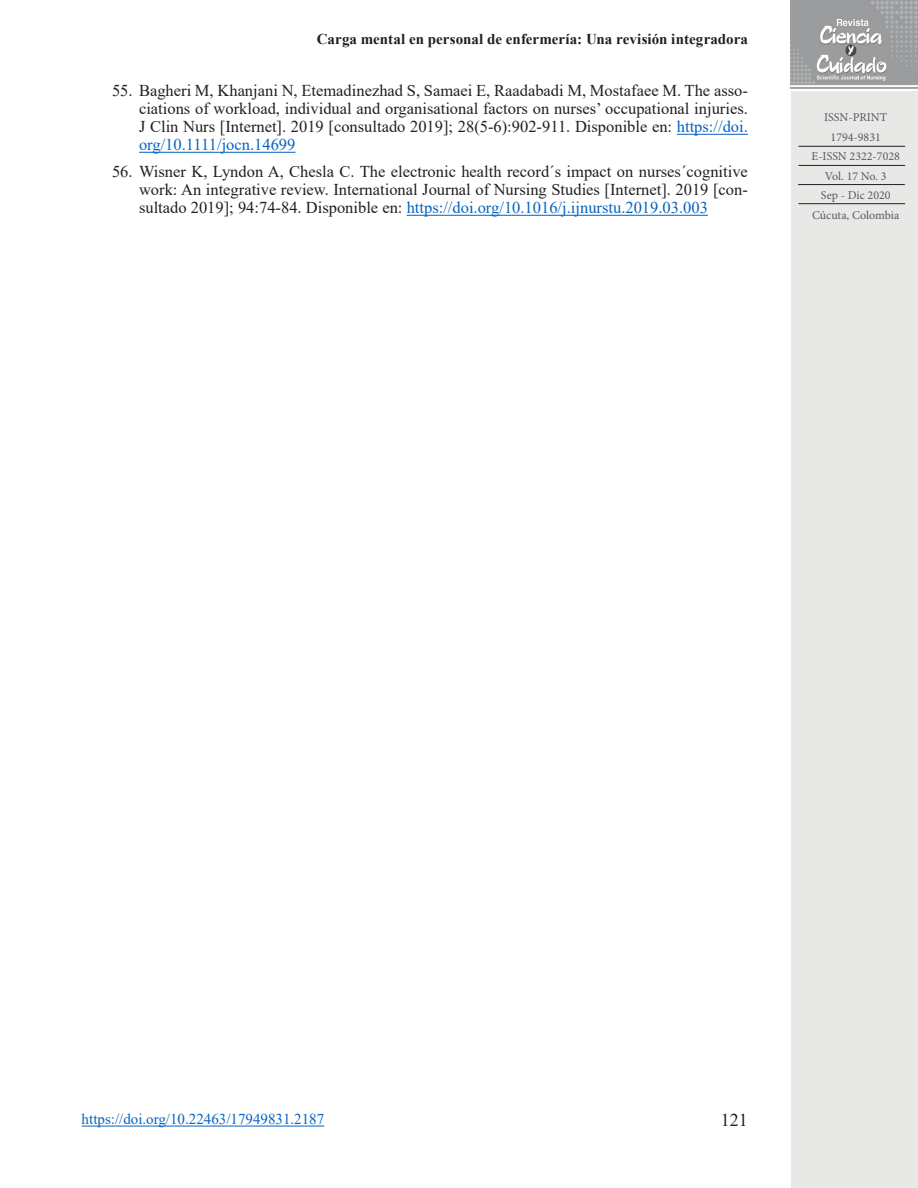
<style>
.page{position:relative;width:918px;height:1188px;background:#fff}
.page>*{position:absolute;margin:0;border:0;box-sizing:border-box;transform-origin:0 0}
.t1{font:18px "Times New Roman";color:#231f20}
.t2{font:16.5px/18px "Times New Roman";color:#231f20;text-align:justify}
.t3{font:700 15px "Times New Roman";letter-spacing:.005em;color:#231f20}
.Pie_-_DOI{font:15px "Times New Roman";color:#0563c1}
.t4{font:12px "Minion Pro";color:#57585a}
.s1{color:#0563c1}
</style>
<div class="page">
<div style="left:792px;top:91px;width:126px;height:1097px;background:#e8e9e7"></div>
<img style="left:791px;top:0;width:127px;height:89px">
<hr style="left:798px;top:146px;width:107px;height:1px;background:#231f20">
<hr style="left:798px;top:165px;width:107px;height:1px;background:#231f20">
<hr style="left:798px;top:184px;width:107px;height:1px;background:#231f20">
<hr style="left:798px;top:203px;width:107px;height:1px;background:#231f20">
<hr style="left:82px;top:1126px;width:242px;height:1px;background:#0563c1">
<hr style="left:677px;top:134px;width:71px;height:1px;background:#0563c1">
<hr style="left:139px;top:152px;width:156px;height:1px;background:#0563c1">
<hr style="left:407px;top:215px;width:301px;height:1px;background:#0563c1">
<p class="t3" style="left:317px;top:28px;width:432px">Carga mental en personal de enfermería: Una revisión integradora</p>
<p class="t2" style="left:139px;top:81px;width:610px;text-indent:-27px">55. Bagheri M, Khanjani N, Etemadinezhad S, Samaei E, Raadabadi M, Mostafaee M. The asso&shy;ciations of workload, individual and organisational factors on nurses’ occupational injuries.<br>J Clin Nurs [Internet]. 2019 [consultado 2019]; 28(5-6):902-911. Disponible en: <span class="s1">https://doi. org/10.1111/jocn.14699</span></p>
<p class="t2" style="left:139px;top:162px;width:610px;text-indent:-27px">56. Wisner K, Lyndon A, Chesla C. The electronic health record´s impact on nurses´cognitive work: An integrative review. International Journal of Nursing Studies [Internet]. 2019 [con&shy;sultado 2019]; 94:74-84. Disponible en: <span class="s1">https://doi.org/10.1016/j.ijnurstu.2019.03.003</span></p>
<p class="t4" style="left:824px;top:110px;width:65px">ISSN-PRINT</p>
<p class="t4" style="left:831px;top:129px;width:52px">1794-9831</p>
<p class="t4" style="left:812px;top:149px;width:90px">E-ISSN 2322-7028</p>
<p class="t4" style="left:825px;top:168px;width:63px">Vol. 17 No. 3</p>
<p class="t4" style="left:821px;top:188px;width:71px">Sep - Dic 2020</p>
<p class="t4" style="left:812px;top:207px;width:89px">Cúcuta, Colombia</p>
<p class="Pie_-_DOI" style="left:82px;top:1109px;width:244px">https://doi.org/10.22463/17949831.2187</p>
<p class="t1" style="left:721px;top:1108px;width:28px">121</p>
</div>
